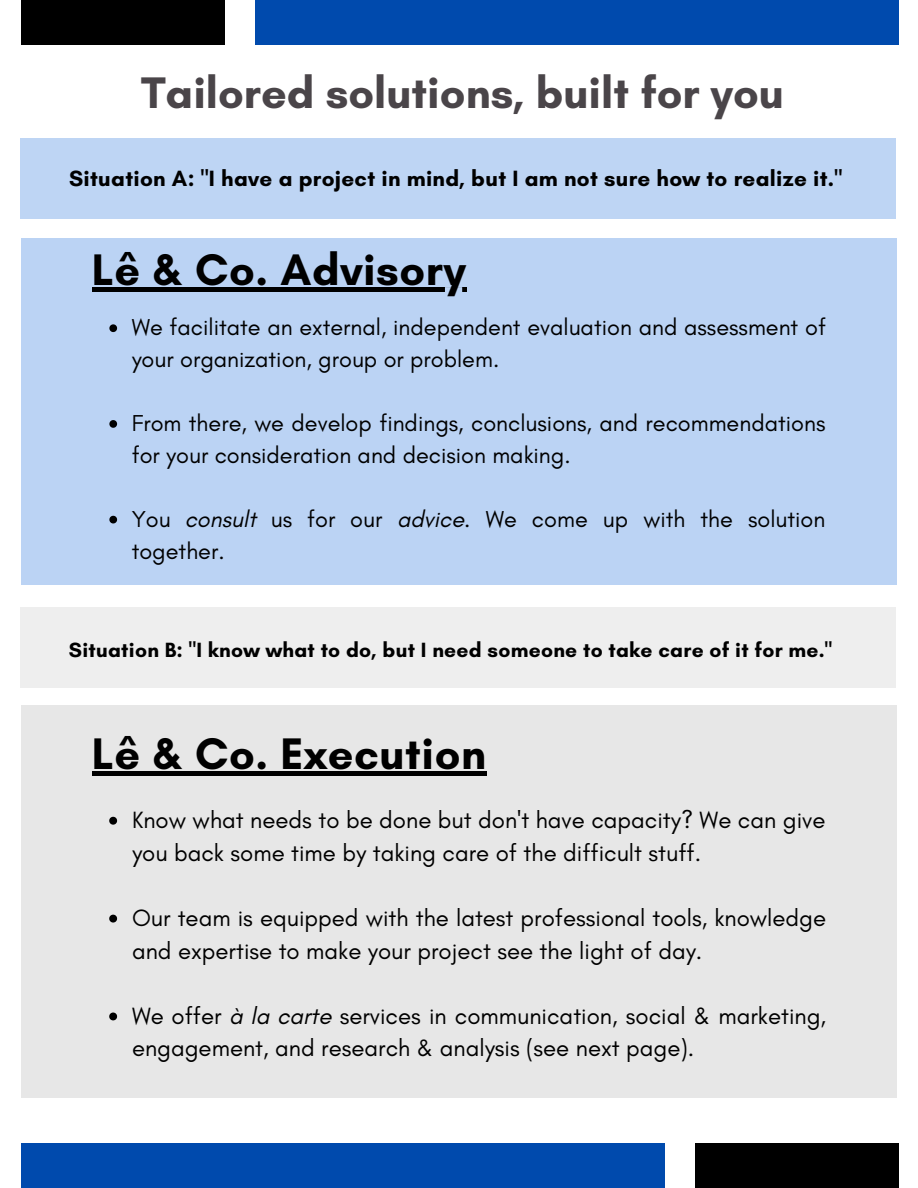
<style>
.page{position:relative;width:918px;height:1188px;background:#fff}
.page>*{position:absolute;margin:0;border:0;box-sizing:border-box;transform-origin:0 0}
.t1{font:700 45px "Glacial Indifference";letter-spacing:.015em;color:#000}
.t2{font:700 45px "Glacial Indifference";color:#4a4549}
.t3{font:24px/32.7px "Glacial Indifference";color:#000}
.t4{font:23.4px/32px "Glacial Indifference";color:#000}
.t5{font:700 22.5px "Glacial Indifference";letter-spacing:.015em;color:#000}
.t6{font:700 21px "Glacial Indifference";letter-spacing:.015em;color:#000}
.s1{font-style:italic}
</style>
<div class="page">
<div style="left:255px;top:0;width:644px;height:45px;background:#004aad"></div>
<div style="left:21px;top:0;width:204px;height:45px;background:#000"></div>
<div style="left:21px;top:1143px;width:643px;height:45px;background:#004aad"></div>
<div style="left:695px;top:1143px;width:204px;height:45px;background:#000"></div>
<div style="left:21px;top:238px;width:875px;height:347px;background:#bbd3f4"></div>
<svg style="left:109px;top:324px;width:8px;height:8px"></svg>
<svg style="left:109px;top:420px;width:8px;height:8px"></svg>
<svg style="left:109px;top:516px;width:8px;height:7px"></svg>
<div style="left:21px;top:706px;width:875px;height:392px;background:#e7e7e7"></div>
<hr style="left:92px;top:288px;width:374px;height:4px;background:#000">
<div style="left:92px;top:771px;width:395px;height:5px;background:#000"></div>
<svg style="left:109px;top:817px;width:8px;height:8px"></svg>
<svg style="left:109px;top:915px;width:8px;height:8px"></svg>
<svg style="left:109px;top:1013px;width:8px;height:7px"></svg>
<div style="left:21px;top:138px;width:875px;height:81px;background:#bed5f4"></div>
<div style="left:21px;top:607px;width:875px;height:81px;background:#eee"></div>
<h1 class="t2" style="left:141px;top:65px;width:645px">Tailored solutions, built for you</h1>
<p class="t5" style="left:69px;top:164px;width:775px">Situation A: "I have a project in mind, but I am not sure how to realize it."</p>
<h1 class="t1" style="left:92px;top:243px;width:376px">Lê &amp; Co. Advisory</h1>
<p class="t4" style="left:132px;top:311px;width:696px">We facilitate an external, independent evaluation and assessment of your organization, group or problem.</p>
<p class="t4" style="left:132px;top:407px;width:695px">From there, we develop findings, conclusions, and recommendations for your consideration and decision making.</p>
<p class="t4" style="left:132px;top:503px;width:695px">You <span class="s1">consult</span> us for our <span class="s1">advice.</span> We come up with the solution together.</p>
<p class="t6" style="left:69px;top:637px;width:765px">Situation B: "I know what to do, but I need someone to take care of it for me."</p>
<h1 class="t1" style="left:92px;top:726px;width:396px">Lê &amp; Co. Execution</h1>
<p class="t3" style="left:132px;top:803px;width:695px">Know what needs to be done but don't have capacity? We can give you back some time by taking care of the difficult stuff.</p>
<p class="t3" style="left:132px;top:901px;width:696px">Our team is equipped with the latest professional tools, knowledge and expertise to make your project see the light of day.</p>
<p class="t3" style="left:132px;top:999px;width:696px">We offer <span class="s1">à la carte</span> services in communication, social &amp; marketing, engagement, and research &amp; analysis (see next page).</p>
</div>
